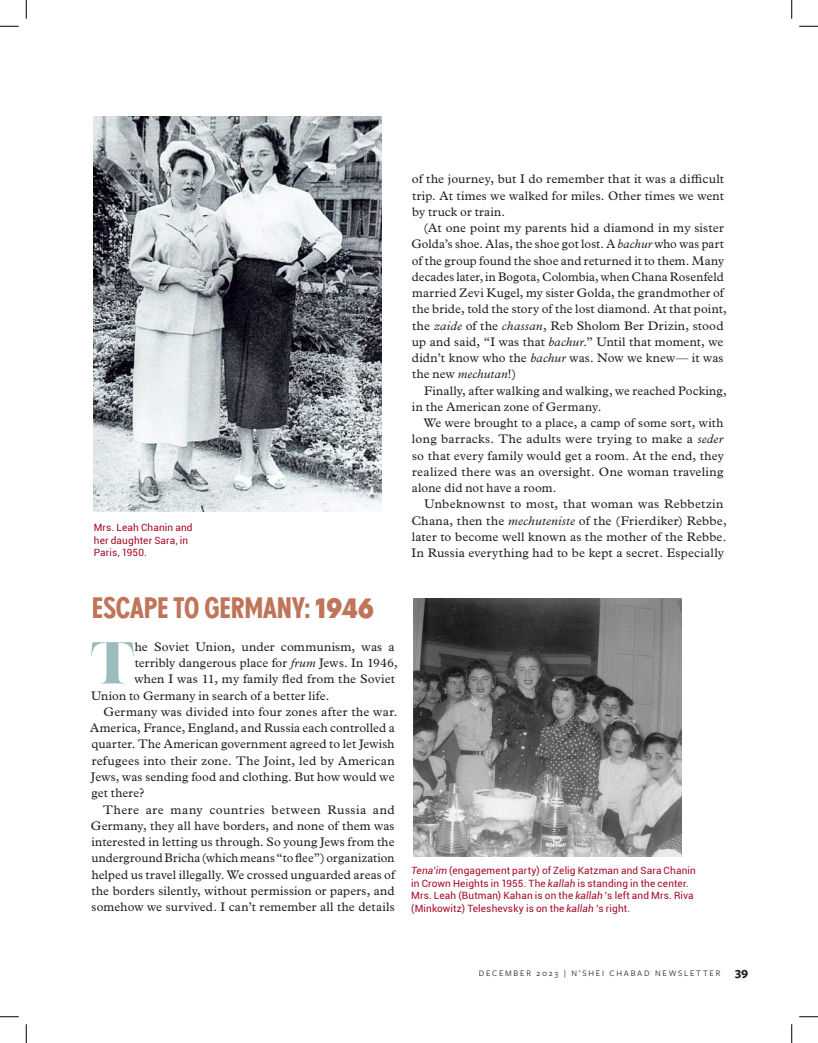
<style>
.page{position:relative;width:818px;height:1043px;background:#fff}
.page>*{position:absolute;margin:0;border:0;box-sizing:border-box;transform-origin:0 0}
.t1{font:58.88px "Lust";color:#9bbcbf}
.t2{font:28.75px "Super Grotesk A Cd Med LF";letter-spacing:-.005em;color:#bf755a}
.t3{font:12.5px/16.2px "Plantin MT Pro";letter-spacing:.01em;color:#231f20}
.t4{font:12.5px "Plantin MT Pro";letter-spacing:.04em;color:#231f20}
.t5{font:10px/12.5px "Roboto";letter-spacing:.015em;color:#a60825}
.t6{font:8.75px "Freight Sans Pro";letter-spacing:.2em;color:#231f20}
.s1{font-style:italic}
.s2{font-family:"Super Grotesk A Bd LF"}
.s3{font-weight:700;font-size:12.5px}
</style>
<div class="page">
<img style="left:413px;top:598px;width:268px;height:258px">
<img style="left:94px;top:116px;width:287px;height:395px">
<svg style="left:0;top:25px;width:19px;height:2px"></svg>
<svg style="left:799px;top:25px;width:19px;height:2px"></svg>
<svg style="left:0;top:1016px;width:19px;height:1px"></svg>
<svg style="left:799px;top:1016px;width:19px;height:1px"></svg>
<svg style="left:25px;top:0;width:2px;height:19px"></svg>
<svg style="left:25px;top:1024px;width:2px;height:18px"></svg>
<svg style="left:791px;top:0;width:1px;height:19px"></svg>
<svg style="left:791px;top:1024px;width:1px;height:18px"></svg>
<p class="t5" style="left:94px;top:521px;width:100px">Mrs. Leah Chanin and her daughter Sara, in<br>Paris, 1950.</p>
<p class="t3" style="left:412px;top:171px;width:314px;text-align:justify">of the journey, but I do remember that it was a difficult trip. At times we walked for miles. Other times we went by truck or train.</p>
<p class="t3" style="left:411px;top:220px;width:317px;text-indent:12px">(At one point my parents hid a diamond in my sister Golda’s shoe. Alas, the shoe got lost. A <span class="s1">bachur</span> who was part of the group found the shoe and returned it to them. Many decades later, in Bogota, Colombia, when Chana Rosenfeld married Zevi Kugel, my sister Golda, the grandmother of the bride, told the story of the lost diamond. At that point, the <span class="s1">zaide</span> of the <span class="s1">chassan</span>, Reb Sholom Ber Drizin, stood up and said, “I was that <span class="s1">bachur</span>.” Until that moment, we didn’t know who the <span class="s1">bachur</span> was. Now we knew— it was the new <span class="s1">mechutan</span>!)</p>
<p class="t3" style="left:412px;top:382px;width:316px;text-indent:12px">Finally, after walking and walking, we reached Pocking, in the American zone of Germany.</p>
<p class="t3" style="left:412px;top:415px;width:313px;text-align:justify;text-indent:12px">We were brought to a place, a camp of some sort, with long barracks. The adults were trying to make a <span class="s1">seder </span>so that every family would get a room. At the end, they realized there was an oversight. One woman traveling alone did not have a room.</p>
<p class="t3" style="left:411px;top:496px;width:317px;text-indent:13px">Unbeknownst to most, that woman was Rebbetzin Chana, then the <span class="s1">mechuteniste</span> of the (Frierdiker) Rebbe, later to become well known as the mother of the Rebbe.<br>In Russia everything had to be kept a secret. Especially</p>
<h2 class="t2" style="left:92px;top:591px;width:284px">ESCAPE TO GERMANY: <span class="s2">1946</span></h2>
<h1 class="t1" style="left:91px;top:627px;width:45px">T</h1>
<p class="t3" style="left:135px;top:638px;width:261px">he Soviet Union, under communism, was a</p>
<p class="t3" style="left:135px;top:655px;width:264px">terribly dangerous place for <span class="s1">frum</span> Jews. In 1946,</p>
<p class="t3" style="left:134px;top:671px;width:262px">when I was 11, my family fled from the Soviet</p>
<p class="t3" style="left:91px;top:687px;width:240px">Union to Germany in search of a better life.</p>
<p class="t3" style="left:103px;top:703px;width:295px">Germany was divided into four zones after the war.</p>
<p class="t3" style="left:90px;top:720px;width:306px">America, France, England, and Russia each controlled a</p>
<p class="t3" style="left:91px;top:736px;width:305px">quarter. The American government agreed to let Jewish</p>
<p class="t3" style="left:92px;top:752px;width:304px">refugees into their zone. The Joint, led by American</p>
<p class="t3" style="left:91px;top:768px;width:305px">Jews, was sending food and clothing. But how would we</p>
<p class="t3" style="left:91px;top:785px;width:54px">get there?</p>
<p class="t4" style="left:103px;top:802px;width:293px">There are many countries between Russia and</p>
<p class="t3" style="left:91px;top:817px;width:305px">Germany, they all have borders, and none of them was</p>
<p class="t3" style="left:91px;top:833px;width:304px">interested in letting us through. So young Jews from the</p>
<p class="t3" style="left:91px;top:850px;width:305px">underground Bricha (which means “to flee”) organization</p>
<p class="t3" style="left:92px;top:866px;width:305px">helped us travel illegally. We crossed unguarded areas of</p>
<p class="t3" style="left:91px;top:882px;width:304px">the borders silently, without permission or papers, and</p>
<p class="t3" style="left:92px;top:898px;width:304px">somehow we survived. I can’t remember all the details</p>
<p class="t5" style="left:411px;top:864px;width:286px"><span class="s1">Tena’im</span> (engagement party) of Zelig Katzman and Sara Chanin in Crown Heights in 1955. The <span class="s1">kallah</span> is standing in the center.<br>Mrs. Leah (Butman) Kahan is on the <span class="s1">kallah</span> ’s left and Mrs. Riva (Minkowitz) Teleshevsky is on the <span class="s1">kallah</span> ’s right.</p>
<p class="t6" style="left:478px;top:966px;width:271px">DECEMBER 2023 | N’SHEI CHABAD NEWSLETTER <span class="s3">39</span></p>
</div>
